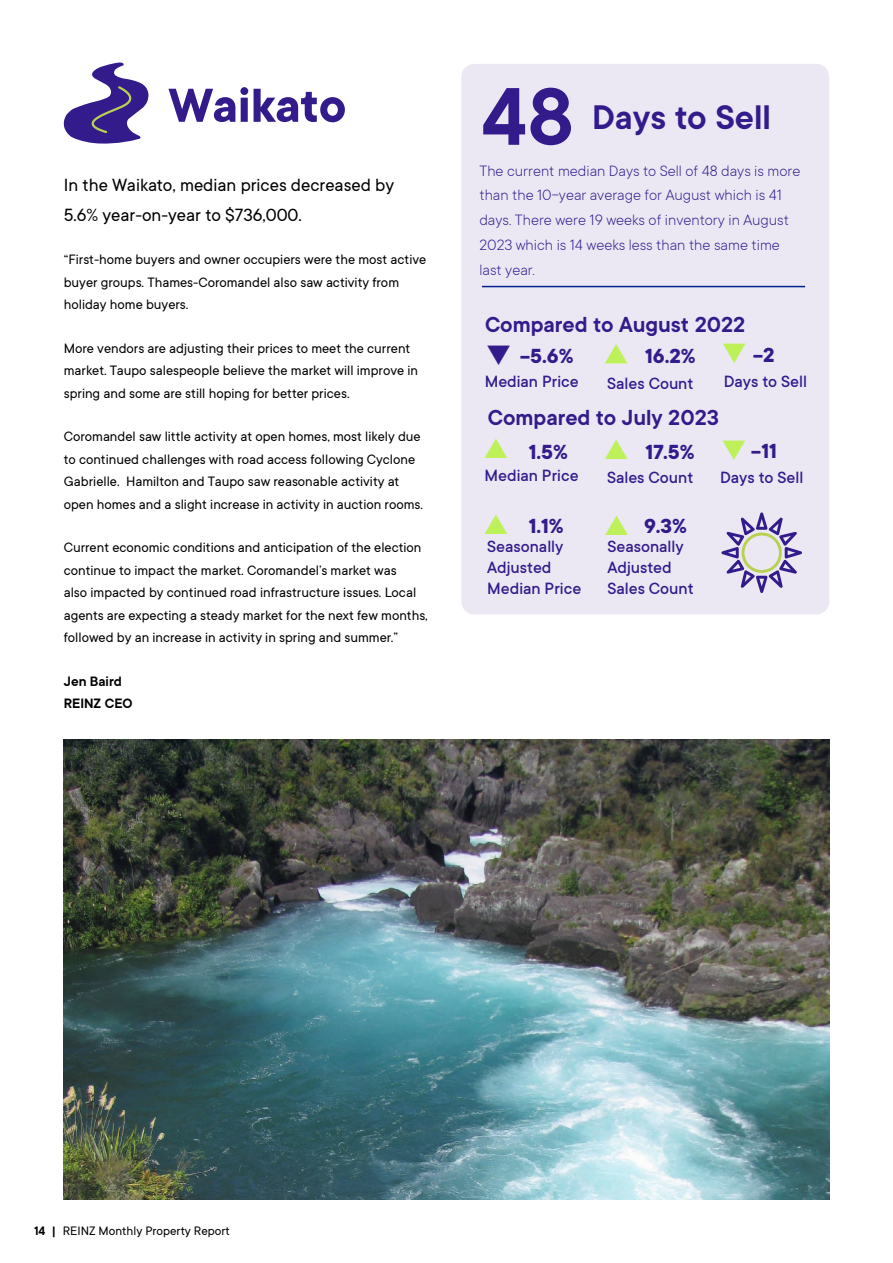
<style>
.page{position:relative;width:893px;height:1263px;background:#fff}
.page>*{position:absolute;margin:0;border:0;box-sizing:border-box;transform-origin:0 0}
.t1{font:600 90px "TT Commons";color:#331b8c}
.t2{font:700 52.5px "TT Commons";letter-spacing:-.01em;color:#331b8c}
.t3{font:600 37.65px "TT Commons";color:#331b8c}
.t4{font:600 24px "TT Commons";color:#331b8c}
.t5{font:700 22.5px "TT Commons";color:#331b8c}
.t6{font:19.5px/29.2px "TT Commons";color:#000}
.t7{font:500 18px/21px "TT Commons";color:#331b8c}
.t8{font:300 16.5px/24.8px "TT Commons";color:#331b8c}
.t9{font:15px/22.5px "TT Commons";color:#000}
.t10{font:600 15px/22.5px "TT Commons";color:#000}
.t11{font:13.5px "TT Commons";color:#000}
.s1{color:#bef05a}
.s2{font-weight:600}
</style>
<div class="page">
<svg style="left:63px;top:62px;width:86px;height:82px"></svg>
<img style="left:64px;top:740px;width:765px;height:459px">
<div style="left:461px;top:64px;width:368px;height:550px;background:#ebe8f4;border-radius:13px"></div>
<hr style="left:482px;top:286px;width:323px;height:1px;background:#031f8f">
<svg style="left:721px;top:512px;width:81px;height:81px"></svg>
<h2 class="t2" style="left:168px;top:76px;width:180px">Waikato</h2>
<h3 class="t6" style="left:64px;top:171px;width:332px">In the Waikato, median prices decreased by<br>5.6% year-on-year to $736,000.</h3>
<p class="t9" style="left:64px;top:249px;width:364px">“First-home buyers and owner occupiers were the most active buyer groups. Thames-Coromandel also saw activity from holiday home buyers.</p>
<p class="t9" style="left:64px;top:337px;width:356px">More vendors are adjusting their prices to meet the current market. Taupo salespeople believe the market will improve in spring and some are still hoping for better prices.</p>
<p class="t9" style="left:64px;top:426px;width:361px">Coromandel saw little activity at open homes, most likely due to continued challenges with road access following Cyclone Gabrielle. Hamilton and Taupo saw reasonable activity at open homes and a slight increase in activity in auction rooms.</p>
<p class="t9" style="left:64px;top:537px;width:366px">Current economic conditions and anticipation of the election continue to impact the market. Coromandel’s market was<br>also impacted by continued road infrastructure issues. Local agents are expecting a steady market for the next few months, followed by an increase in activity in spring and summer.”</p>
<p class="t10" style="left:64px;top:670px;width:70px">Jen Baird<br>REINZ CEO</p>
<h1 class="t1" style="left:481px;top:67px;width:94px">48</h1>
<p class="t8" style="left:479px;top:158px;width:322px">The current median Days to Sell of 48 days is more than the 10-year average for August which is 41 days. There were 19 weeks of inventory in August 2023 which is 14 weeks less than the same time last year.</p>
<h3 class="t3" style="left:592px;top:97px;width:180px">Days to Sell</h3>
<h3 class="t4" style="left:485px;top:312px;width:262px">Compared to August 2022</h3>
<p class="t7" style="left:485px;top:371px;width:96px">Median Price</p>
<p class="t7" style="left:607px;top:373px;width:88px">Sales Count</p>
<p class="t7" style="left:724px;top:371px;width:85px">Days to Sell</p>
<h3 class="t5" style="left:485px;top:343px;width:90px">❑ -5.6%</h3>
<h3 class="t5" style="left:645px;top:343px;width:52px">16.2%</h3>
<h3 class="t5" style="left:753px;top:342px;width:23px">-2</h3>
<h3 class="t4" style="left:488px;top:405px;width:233px">Compared to July 2023</h3>
<h3 class="t5" style="left:529px;top:440px;width:41px">1.5%</h3>
<h3 class="t5" style="left:645px;top:440px;width:133px">17.5% <span class="s1">❑</span> -11</h3>
<p class="t7" style="left:484px;top:465px;width:96px">Median Price</p>
<p class="t7" style="left:607px;top:467px;width:88px">Sales Count</p>
<p class="t7" style="left:720px;top:467px;width:85px">Days to Sell</p>
<h3 class="t5" style="left:529px;top:513px;width:37px">1.1%</h3>
<h3 class="t5" style="left:644px;top:513px;width:45px">9.3%</h3>
<p class="t7" style="left:487px;top:536px;width:96px">Seasonally<br>Adjusted<br>Median Price</p>
<p class="t7" style="left:607px;top:536px;width:88px">Seasonally<br>Adjusted<br>Sales Count</p>
<p class="t11" style="left:34px;top:1224px;width:197px"><span class="s2">14 |</span> REINZ Monthly Property Report</p>
</div>
